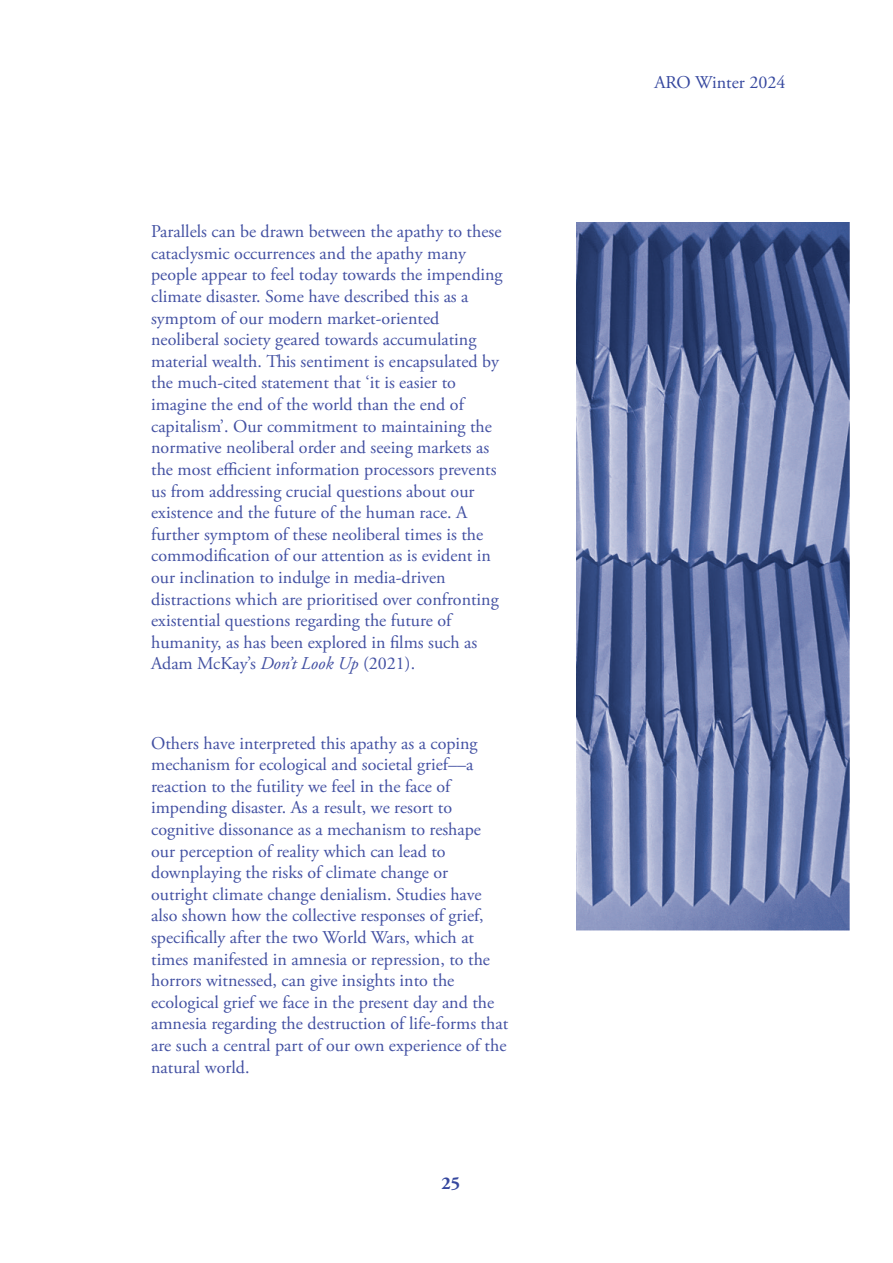
<style>
.page{position:relative;width:893px;height:1263px;background:#fff}
.page>*{position:absolute;margin:0;border:0;box-sizing:border-box;transform-origin:0 0}
.t1{font:18px/21.6px "Adobe Garamond Pro";color:#4250a2}
.t2{font:18px "Adobe Garamond Pro";color:#35479e}
.t3{font:700 18px "Adobe Garamond Pro";color:#35479e}
.s1{font-style:italic}
</style>
<div class="page">
<img style="left:576px;top:223px;width:273px;height:708px">
<p class="t1" style="left:151px;top:221px;width:353px">Parallels can be drawn between the apathy to these cataclysmic occurrences and the apathy many people appear to feel today towards the impending climate disaster. Some have described this as a symptom of our modern market-oriented neoliberal society geared towards accumulating material wealth. This sentiment is encapsulated by the much-cited statement that ‘it is easier to imagine the end of the world than the end of capitalism’. Our commitment to maintaining the normative neoliberal order and seeing markets as the most efficient information processors prevents us from addressing crucial questions about our existence and the future of the human race. A further symptom of these neoliberal times is the commodification of our attention as is evident in our inclination to indulge in media-driven distractions which are prioritised over confronting existential questions regarding the future of humanity, as has been explored in films such as Adam McKay’s <span class="s1">Don’t Look Up</span> (2021).</p>
<p class="t1" style="left:151px;top:733px;width:359px">Others have interpreted this apathy as a coping mechanism for ecological and societal grief––a reaction to the futility we feel in the face of impending disaster. As a result, we resort to cognitive dissonance as a mechanism to reshape our perception of reality which can lead to downplaying the risks of climate change or outright climate change denialism. Studies have also shown how the collective responses of grief, specifically after the two World Wars, which at times manifested in amnesia or repression, to the horrors witnessed, can give insights into the ecological grief we face in the present day and the amnesia regarding the destruction of life-forms that are such a central part of our own experience of the natural world.</p>
<p class="t3" style="left:442px;top:1173px;width:20px">25</p>
<p class="t2" style="left:654px;top:71px;width:133px">ARO Winter 2024</p>
</div>
